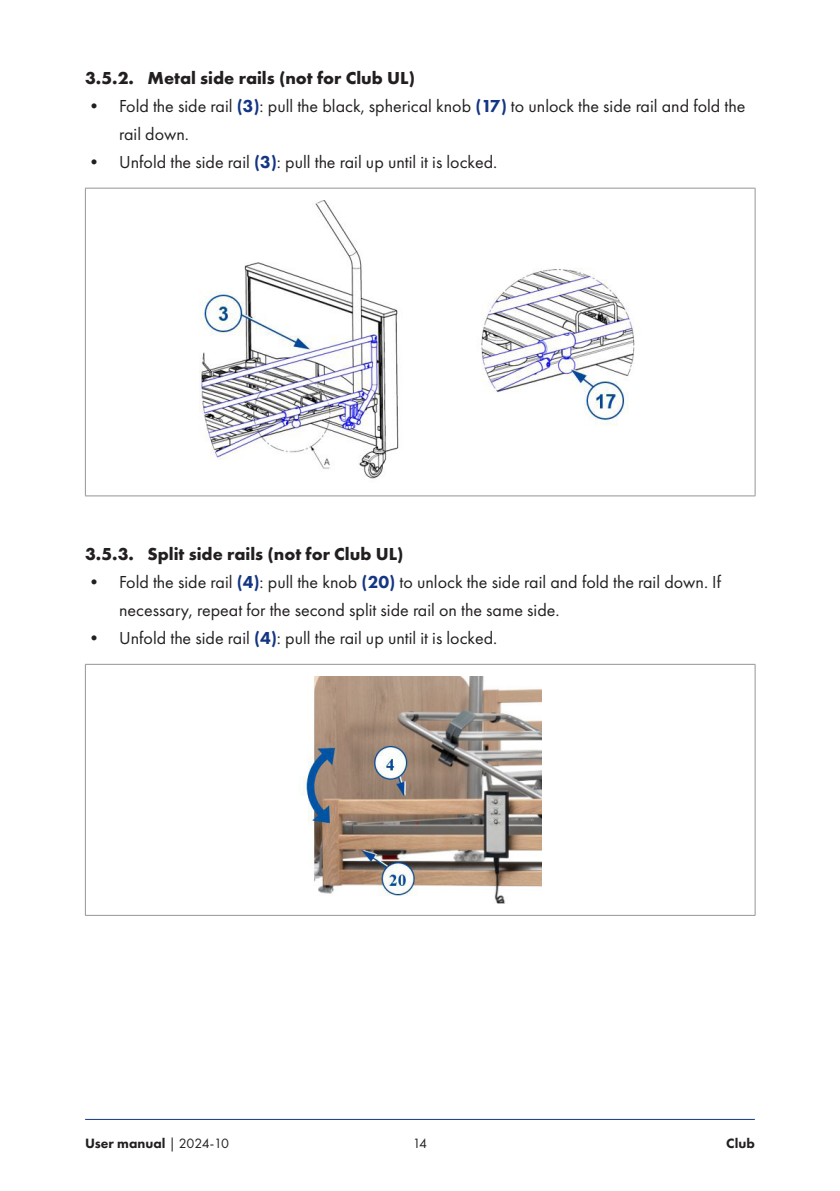
<style>
.page{position:relative;width:840px;height:1191px;background:#fff}
.page>*{position:absolute;margin:0;border:0;box-sizing:border-box;transform-origin:0 0}
.t1{font:18px/28px "Futura PT";color:#231f20}
.chapter_1_1_1_continue{font:700 18px "Futura PT";color:#231f20}
.t2{font:800 14px "Futura PT";color:#231f20}
.t3{font:14px "Futura PT";color:#231f20}
.s1{font-weight:700}
.s2{font-weight:800;color:#133583}
.s3{font-weight:400}
</style>
<div class="page">
<hr style="left:85px;top:1119px;width:669px;height:1px;background:#133583">
<hr style="left:85px;top:188px;width:670px;height:1px;background:#939598">
<hr style="left:85px;top:188px;width:1px;height:307px;background:#939598">
<hr style="left:754px;top:188px;width:1px;height:307px;background:#939598">
<hr style="left:85px;top:495px;width:670px;height:1px;background:#939598">
<img style="left:199px;top:200px;width:436px;height:279px">
<hr style="left:85px;top:664px;width:670px;height:1px;background:#939598">
<hr style="left:85px;top:664px;width:1px;height:251px;background:#939598">
<hr style="left:754px;top:664px;width:1px;height:251px;background:#939598">
<hr style="left:85px;top:915px;width:670px;height:1px;background:#939598">
<img style="left:298px;top:676px;width:243px;height:227px">
<p class="chapter_1_1_1_continue" style="left:85px;top:66px;width:331px">3.5.2. Metal side rails (not for Club UL)</p>
<p class="t1" style="left:119px;top:92px;width:627px;text-indent:-34px"><span class="s1">•</span> Fold the side rail <span class="s2">(3)</span>: pull the black, spherical knob <span class="s2">(17)</span> to unlock the side rail and fold the rail down.</p>
<p class="t1" style="left:85px;top:148px;width:413px"><span class="s1">•</span> Unfold the side rail <span class="s2">(3)</span>: pull the rail up until it is locked.</p>
<p class="chapter_1_1_1_continue" style="left:85px;top:542px;width:320px">3.5.3. Split side rails (not for Club UL)</p>
<p class="t1" style="left:119px;top:568px;width:603px;text-indent:-34px"><span class="s1">•</span> Fold the side rail <span class="s2">(4)</span>: pull the knob <span class="s2">(20)</span> to unlock the side rail and fold the rail down. If necessary, repeat for the second split side rail on the same side.</p>
<p class="t1" style="left:85px;top:624px;width:413px"><span class="s1">•</span> Unfold the side rail <span class="s2">(4)</span>: pull the rail up until it is locked.</p>
<p class="t2" style="left:85px;top:1135px;width:145px">User manual <span class="s3">| 2024-10</span></p>
<p class="t3" style="left:412px;top:1135px;width:16px">14</p>
<p class="t2" style="left:725px;top:1135px;width:30px">Club</p>
</div>
